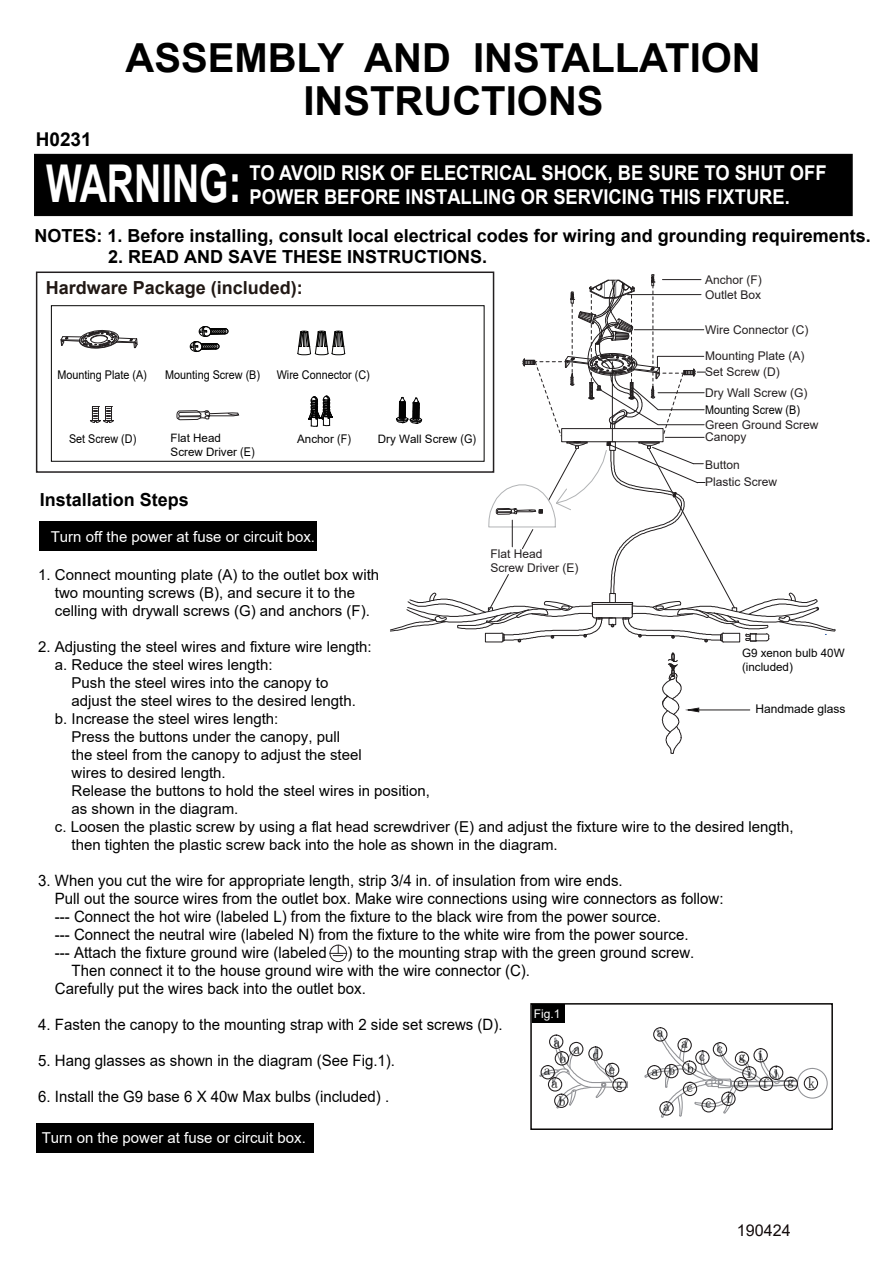
<style>
.page{position:relative;width:893px;height:1263px;background:#fff}
.page>*{position:absolute;margin:0;border:0;box-sizing:border-box;transform-origin:0 0}
.t1{font:700 52.2px "Arial";color:#fff;scale:.72 1}
.t2{font:700 40.05px/42.6px "Arial";color:#000;text-align:center}
.t3{font:700 20.4px/24.6px "Arial";color:#fff;scale:.9 1}
.t4{font:700 19.05px "Arial";color:#000}
.t5{font:700 18px "Arial";color:#000}
.t6{font:700 18px "Arial";color:#211814}
.t7{font:16.2px "Arial";color:#120a0a}
.t8{font:15.6px/18px "Arial";color:#000;scale:.96 1}
.t9{font:15px/18px "Arial";color:#000;text-align:center}
.t10{font:15px "Arial";color:#fff}
.t11{font:13.8px/16.6px "Sim Sun";color:#030303;text-align:center}
.t12{font:12px/25.8px "Arial";color:#231f20}
.t13{font:12px "Arial";color:#000;scale:.9 1}
.t14{font:12px "Arial";color:#030303}
.t15{font:12px "Arial";color:#fff}
.t16{font:11.55px/14px "Arial";color:#030303}
.s1{font-size:12px;color:#000}
.s2{font-size:15px}
</style>
<div class="page">
<div style="left:34px;top:154px;width:819px;height:62px;background:#000"></div>
<div style="left:36px;top:271px;width:458px;height:202px;border:2px solid #231f20"></div>
<div style="left:51px;top:305px;width:433px;height:156px;border:1px solid #050504"></div>
<svg style="left:190px;top:326px;width:38px;height:26px"></svg>
<svg style="left:297px;top:331px;width:48px;height:24px"></svg>
<div style="left:40px;top:521px;width:277px;height:30px;background:#000"></div>
<div style="left:36px;top:1123px;width:278px;height:30px;background:#000"></div>
<svg style="left:90px;top:406px;width:24px;height:17px"></svg>
<svg style="left:530px;top:1003px;width:303px;height:127px"></svg>
<hr style="left:731px;top:1081px;width:66px;height:1px;background:#929397">
<hr style="left:731px;top:1085px;width:66px;height:1px;background:#929397">
<div style="left:653px;top:1027px;width:14px;height:14px;border:1px solid #231f20;border-radius:50%"></div>
<div style="left:677px;top:1038px;width:15px;height:14px;border:1px solid #231f20;border-radius:50%"></div>
<div style="left:713px;top:1042px;width:14px;height:14px;border:1px solid #231f20;border-radius:50%"></div>
<div style="left:695px;top:1050px;width:15px;height:15px;border:1px solid #231f20;border-radius:50%"></div>
<div style="left:735px;top:1051px;width:14px;height:15px;border:1px solid #231f20;border-radius:50%"></div>
<div style="left:742px;top:1066px;width:14px;height:14px;border:1px solid #231f20;border-radius:50%"></div>
<div style="left:753px;top:1048px;width:15px;height:14px;border:1px solid #231f20;border-radius:50%"></div>
<div style="left:769px;top:1065px;width:14px;height:15px;border:1px solid #231f20;border-radius:50%"></div>
<div style="left:721px;top:1091px;width:15px;height:15px;border:1px solid #231f20;border-radius:50%"></div>
<div style="left:701px;top:1098px;width:15px;height:14px;border:1px solid #231f20;border-radius:50%"></div>
<div style="left:683px;top:1082px;width:14px;height:14px;border:1px solid #231f20;border-radius:50%"></div>
<div style="left:659px;top:1101px;width:15px;height:14px;border:1px solid #231f20;border-radius:50%"></div>
<div style="left:682px;top:1060px;width:15px;height:15px;border:1px solid #231f20;border-radius:50%"></div>
<div style="left:664px;top:1064px;width:14px;height:14px;border:1px solid #231f20;border-radius:50%"></div>
<div style="left:647px;top:1065px;width:15px;height:14px;border:1px solid #231f20;border-radius:50%"></div>
<div style="left:804px;top:1076px;width:14px;height:14px;border:1px solid #231f20;border-radius:50%"></div>
<div style="left:734px;top:1077px;width:14px;height:14px;border:1px solid #231f20;border-radius:50%"></div>
<div style="left:759px;top:1077px;width:14px;height:14px;border:1px solid #231f20;border-radius:50%"></div>
<div style="left:784px;top:1077px;width:14px;height:14px;border:1px solid #231f20;border-radius:50%"></div>
<div style="left:330px;top:945px;width:17px;height:17px;border:1px solid #231f20;border-radius:50%"></div>
<svg style="left:330px;top:945px;width:17px;height:11px"></svg>
<svg style="left:61px;top:330px;width:77px;height:19px"></svg>
<svg style="left:308px;top:396px;width:25px;height:31px"></svg>
<svg style="left:662px;top:652px;width:37px;height:102px"></svg>
<hr style="left:699px;top:710px;width:51px;height:1px;background:#231f20">
<svg style="left:390px;top:274px;width:445px;height:368px"></svg>
<svg style="left:176px;top:410px;width:64px;height:11px"></svg>
<p class="t4" style="left:36px;top:125px;width:58px">H0231</p>
<h2 class="t2" style="left:125px;top:37px;width:637px">ASSEMBLY AND INSTALLATION<br>INSTRUCTIONS</h2>
<h1 class="t1" style="left:46px;top:147px;width:273px">WARNING:</h1>
<h3 class="t3" style="left:250px;top:160px;width:643px">TO AVOID RISK OF ELECTRICAL SHOCK, BE SURE TO SHUT OFF<br>POWER BEFORE INSTALLING OR SERVICING THIS FIXTURE.</h3>
<p class="t5" style="left:35px;top:223px;width:838px">NOTES: 1. Before installing, consult local electrical codes for wiring and grounding requirements.</p>
<p class="t5" style="left:108px;top:244px;width:381px">2. READ AND SAVE THESE INSTRUCTIONS.</p>
<p class="t6" style="left:46px;top:275px;width:259px">Hardware Package (included):</p>
<p class="t13" style="left:57px;top:367px;width:101px">Mounting Plate (A)</p>
<p class="t13" style="left:165px;top:367px;width:107px">Mounting Screw (B)</p>
<p class="t13" style="left:277px;top:367px;width:105px">Wire Connector (C)</p>
<p class="t13" style="left:69px;top:430px;width:76px">Set Screw (D)</p>
<p class="t16" style="left:171px;top:431px;width:86px">Flat Head<br>Screw Driver <span class="s1">(E)</span></p>
<p class="t16" style="left:297px;top:432px;width:55px">Anchor <span class="s1">(F)</span></p>
<p class="t16" style="left:378px;top:432px;width:100px">Dry Wall Screw <span class="s1">(G)</span></p>
<p class="t5" style="left:40px;top:487px;width:151px">Installation Steps</p>
<p class="t10" style="left:51px;top:527px;width:266px">Turn off the power at fuse or circuit box.</p>
<p class="t12" style="left:705px;top:266px;width:58px">Anchor (F)</p>
<p class="t12" style="left:705px;top:317px;width:105px">Wire Connector (C)<br>Mounting Plate (A)</p>
<p class="t12" style="left:705px;top:362px;width:104px;line-height:20.7px">Set Screw (D)<br>Dry Wall Screw (G)</p>
<p class="t13" style="left:705px;top:401px;width:107px">Mounting Screw (B)</p>
<p class="t12" style="left:705px;top:418px;width:115px;line-height:12.3px">Green Ground Screw<br>Canopy</p>
<p class="t12" style="left:705px;top:281px;width:58px">Outlet Box</p>
<p class="t12" style="left:705px;top:451px;width:36px">Button</p>
<p class="t12" style="left:705px;top:469px;width:74px">Plastic Screw</p>
<p class="t12" style="left:490px;top:546px;width:89px;line-height:14.4px">Flat Head<br>Screw Driver (E)</p>
<p class="t9" style="left:38px;top:566px;width:343px">1. Connect mounting plate (A) to the outlet box with two mounting screws (B), and secure it to the celling with drywall screws (G) and anchors (F).</p>
<p class="t9" style="left:38px;top:638px;width:335px">2. Adjusting the steel wires and fixture wire length:</p>
<p class="t9" style="left:55px;top:656px;width:219px">a. Reduce the steel wires length:</p>
<p class="t9" style="left:72px;top:674px;width:258px">Push the steel wires into the canopy to</p>
<p class="t9" style="left:72px;top:692px;width:286px">adjust the steel wires to the desired length.</p>
<p class="t9" style="left:55px;top:710px;width:225px">b. Increase the steel wires length:</p>
<p class="t9" style="left:72px;top:728px;width:270px">Press the buttons under the canopy, pull</p>
<p class="t9" style="left:72px;top:746px;width:292px">the steel from the canopy to adjust the steel</p>
<p class="t9" style="left:72px;top:764px;width:156px">wires to desired length.</p>
<p class="t9" style="left:72px;top:782px;width:360px">Release the buttons to hold the steel wires in position,</p>
<p class="t9" style="left:72px;top:800px;width:168px">as shown in the diagram.</p>
<p class="t9" style="left:55px;top:818px;width:740px">c. Loosen the plastic screw by using a flat head screwdriver (E) and adjust the fixture wire to the desired length,</p>
<p class="t9" style="left:72px;top:836px;width:488px">then tighten the plastic screw back into the hole as shown in the diagram.</p>
<p class="t8" style="left:55px;top:872px;width:698px;text-indent:-17px">3. When you cut the wire for appropriate length<span class="s2">,</span> strip 3/4 in. of insulation from wire ends.<br>Pull out the source wires from the outlet box. Make wire connections using wire connectors as follow: --- Connect the hot wire (labeled L) from the fixture to the black wire from the power source.<br>--- Connect the neutral wire (labeled N) from the fixture to the white wire from the power source.<br>--- Attach the fixture ground wire (labeled</p>
<p class="t16" style="left:742px;top:646px;width:104px">G9 xenon bulb 40W (included)</p>
<p class="t14" style="left:755px;top:701px;width:92px">Handmade glass</p>
<p class="t8" style="left:348px;top:944px;width:363px">) to the mounting strap with the green ground screw.</p>
<p class="t8" style="left:72px;top:962px;width:479px">Then connect it to the house ground wire with the wire connector (C).</p>
<p class="t8" style="left:55px;top:980px;width:325px">Carefully put the wires back into the outlet box.</p>
<p class="t8" style="left:38px;top:1016px;width:485px">4. Fasten the canopy to the mounting strap with 2 side set screws (D).</p>
<p class="t8" style="left:38px;top:1052px;width:373px">5. Hang glasses as shown in the diagram (See Fig.1).</p>
<p class="t8" style="left:38px;top:1088px;width:367px">6. Install the G9 base 6 X 40w Max bulbs (included) .</p>
<p class="t15" style="left:534px;top:1005px;width:28px">Fig.1</p>
<p class="t11" style="left:657px;top:1024px;width:8px">a</p>
<p class="t11" style="left:553px;top:1033px;width:14px">a b</p>
<p class="t11" style="left:681px;top:1035px;width:8px">a</p>
<p class="t11" style="left:716px;top:1039px;width:8px">c</p>
<p class="t11" style="left:574px;top:1041px;width:8px">a</p>
<p class="t11" style="left:592px;top:1045px;width:8px">d</p>
<p class="t11" style="left:757px;top:1047px;width:8px">i</p>
<p class="t11" style="left:699px;top:1048px;width:8px">c</p>
<p class="t11" style="left:738px;top:1047px;width:8px">g</p>
<p class="t11" style="left:651px;top:1062px;width:44px">abb</p>
<p class="t11" style="left:771px;top:1063px;width:8px">j</p>
<p class="t11" style="left:609px;top:1060px;width:8px">e</p>
<p class="t11" style="left:746px;top:1065px;width:8px">i</p>
<p class="t11" style="left:544px;top:1062px;width:8px">a</p>
<p class="t11" style="left:737px;top:1074px;width:8px">e</p>
<p class="t11" style="left:762px;top:1075px;width:8px">f</p>
<p class="t11" style="left:787px;top:1074px;width:30px">g k</p>
<p class="t11" style="left:551px;top:1074px;width:8px">a</p>
<p class="t11" style="left:616px;top:1074px;width:8px">g</p>
<p class="t11" style="left:686px;top:1079px;width:8px">c</p>
<p class="t11" style="left:726px;top:1090px;width:8px">f</p>
<p class="t11" style="left:559px;top:1092px;width:8px">b</p>
<p class="t11" style="left:705px;top:1095px;width:8px">c</p>
<p class="t11" style="left:663px;top:1098px;width:8px">a</p>
<p class="t10" style="left:42px;top:1127px;width:266px">Turn on the power at fuse or circuit box.</p>
<p class="t7" style="left:737px;top:1219px;width:55px">190424</p>
</div>
